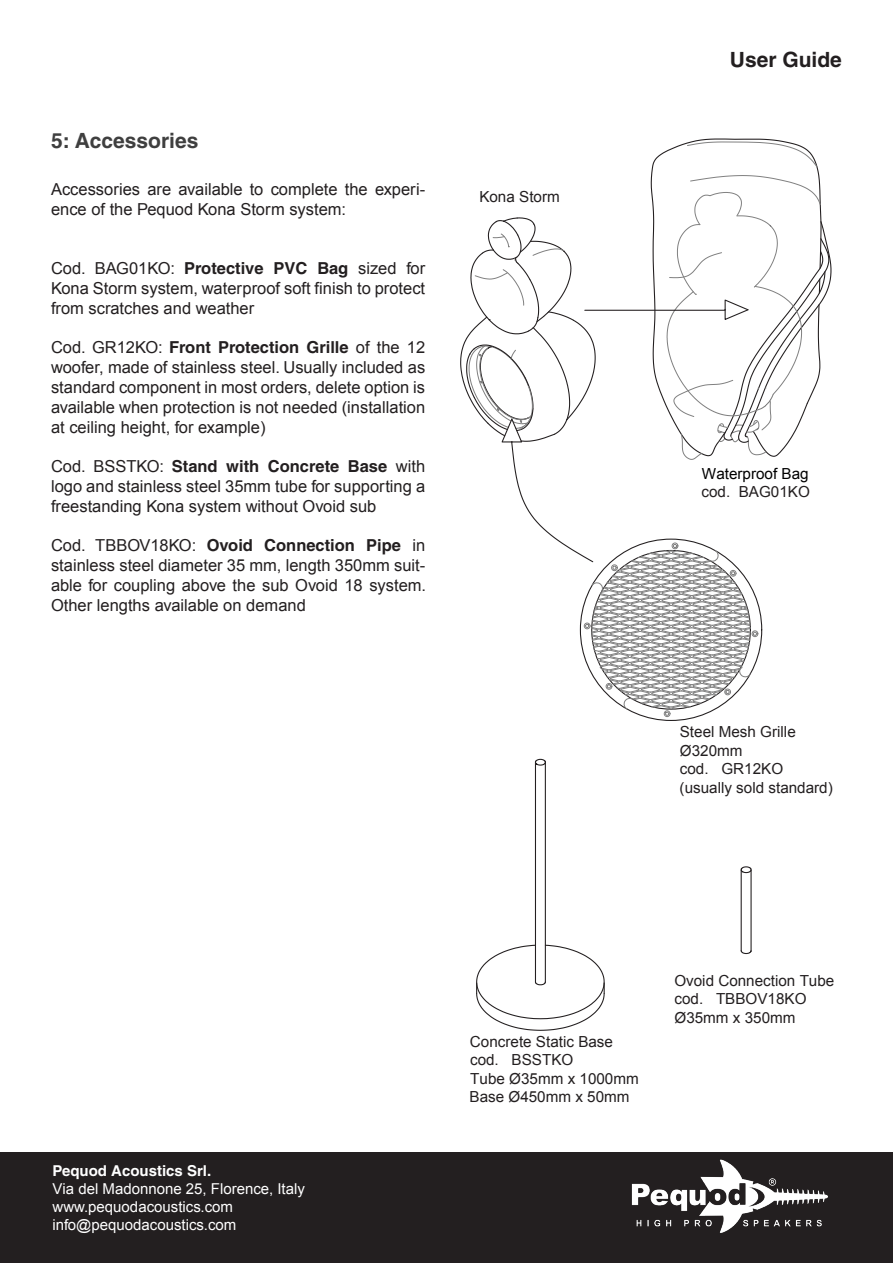
<style>
.page{position:relative;width:893px;height:1263px;background:#fff}
.page>*{position:absolute;margin:0;border:0;box-sizing:border-box;transform-origin:0 0}
.t1{font:700 21px "Helvetica CE";color:#3f3f3f}
.t2{font:700 21px "Helvetica CE";color:#231f20}
.t3{font:16.5px/19.8px "Arial";color:#231f20;text-align:justify}
.t4{font:15.3px/18.5px "Arial";color:#231f20}
.t5{font:15.3px/18.3px "Arial";color:#000}
.t6{font:15px/18px "Arial";color:#fff}
.t7{font:700 15px "Helvetica CE";color:#fff}
.s1{font-family:"Helvetica CE";font-weight:700}
.s2{color:#231f20}
</style>
<div class="page">
<div style="left:0;top:1152px;width:893px;height:111px;background:#231f20"></div>
<img style="left:631px;top:1159px;width:197px;height:74px">
<svg style="left:651px;top:138px;width:169px;height:37px"></svg>
<svg style="left:687px;top:141px;width:131px;height:26px"></svg>
<div style="left:664px;top:710px;width:6px;height:7px;border:1px solid #808080;border-radius:50%"></div>
<svg style="left:460px;top:175px;width:372px;height:541px"></svg>
<hr style="left:535px;top:762px;width:1px;height:220px;background:#231f20">
<hr style="left:545px;top:762px;width:1px;height:220px;background:#231f20">
<hr style="left:741px;top:870px;width:1px;height:81px;background:#231f20">
<hr style="left:750px;top:870px;width:2px;height:81px;background:#231f20">
<svg style="left:476px;top:944px;width:129px;height:87px"></svg>
<svg style="left:534px;top:758px;width:12px;height:8px"></svg>
<svg style="left:740px;top:949px;width:12px;height:5px"></svg>
<svg style="left:740px;top:866px;width:12px;height:8px"></svg>
<p class="t1" style="left:51px;top:127px;width:149px">5: Accessories</p>
<p class="t3" style="left:51px;top:179px;width:376px">Accessories are available to complete the experi&shy;ence of the Pequod Kona Storm system:</p>
<p class="t3" style="left:51px;top:259px;width:376px">Cod. BAG01KO: <span class="s1">Protective PVC Bag</span> sized for Kona Storm system, waterproof soft finish to protect from scratches and weather</p>
<p class="t3" style="left:51px;top:338px;width:376px">Cod. GR12KO: <span class="s1">Front Protection Grille</span> of the 12 woofer, made of stainless steel. Usually included as standard component in most orders, delete option is available when protection is not needed (installation at ceiling height, for example)</p>
<p class="t3" style="left:51px;top:457px;width:376px">Cod. BSSTKO: <span class="s1">Stand with Concrete Base</span> with logo and stainless steel 35mm tube for supporting a freestanding Kona system without Ovoid sub</p>
<p class="t3" style="left:51px;top:536px;width:377px">Cod. TBBOV18KO: <span class="s1">Ovoid Connection Pipe</span> in stainless steel diameter 35 mm, length 350mm suit&shy;able for coupling above the sub Ovoid 18 system.<br>Other lengths available on demand</p>
<p class="t4" style="left:479px;top:188px;width:82px">Kona Storm</p>
<p class="t2" style="left:730px;top:47px;width:114px">User Guide</p>
<p class="t5" style="left:701px;top:465px;width:110px">Waterproof Bag <span class="s2">cod. BAG01KO</span></p>
<p class="t4" style="left:680px;top:723px;width:155px">Steel Mesh Grille<br>Ø320mm<br>cod. GR12KO (usually sold standard)</p>
<p class="t7" style="left:53px;top:1162px;width:160px">Pequod Acoustics Srl.</p>
<p class="t6" style="left:53px;top:1180px;width:254px">Via del Madonnone 25, Florence, Italy www.pequodacoustics.com info@pequodacoustics.com</p>
<p class="t4" style="left:470px;top:1032px;width:171px">Concrete Static Base cod. BSSTKO<br>Tube Ø35mm x 1000mm<br>Base Ø450mm x 50mm</p>
<p class="t4" style="left:674px;top:971px;width:162px">Ovoid Connection Tube cod. TBBOV18KO<br>Ø35mm x 350mm</p>
</div>
